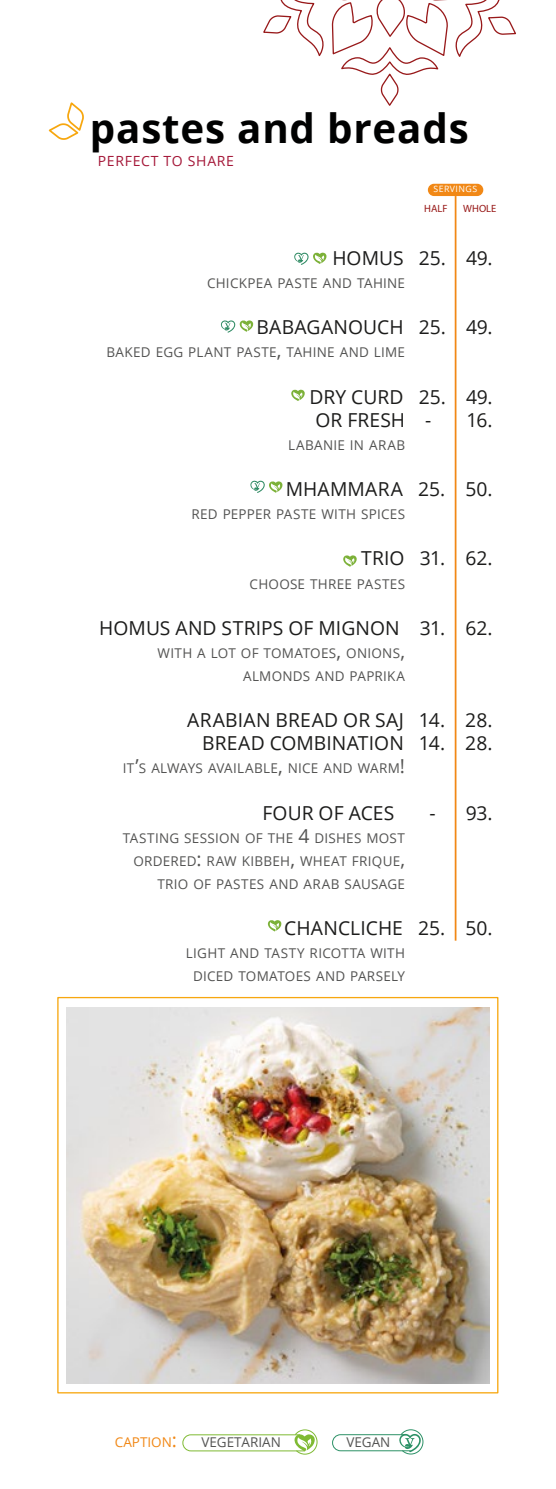
<style>
.page{position:relative;width:556px;height:1489px;background:#fff}
.page>*{position:absolute;margin:0;border:0;box-sizing:border-box;transform-origin:0 0}
.t1{font:700 40.25px "Open Sans";letter-spacing:.02em;color:#000101}
.t2{font:19.25px/23.1px "Open Sans";letter-spacing:.005em;color:#1c1c1b}
.t3{font:14px "Open Sans";letter-spacing:.05em;color:#a41738}
.t4{font:13.47px/23.1px "Open Sans";letter-spacing:.02em;color:#545453;text-align:right}
.t5{font:13.47px "Open Sans";color:#545453}
.t6{font:13.47px "Open Sans";color:#f18816}
.t7{font:10.5px "Myriad Pro";color:#981918}
.t8{font:8.75px "Open Sans";letter-spacing:.05em;color:#fff}
.s1{font-size:19.25px}
</style>
<div class="page">
<svg style="left:263px;top:0;width:253px;height:106px"></svg>
<img style="left:66px;top:1007px;width:423px;height:376px">
<svg style="left:48px;top:102px;width:36px;height:38px"></svg>
<svg style="left:291px;top:389px;width:13px;height:12px"></svg>
<svg style="left:343px;top:555px;width:13px;height:11px"></svg>
<svg style="left:268px;top:920px;width:13px;height:11px"></svg>
<svg style="left:294px;top:252px;width:32px;height:13px"></svg>
<svg style="left:220px;top:320px;width:33px;height:12px"></svg>
<svg style="left:250px;top:480px;width:32px;height:13px"></svg>
<div style="left:427px;top:184px;width:56px;height:12px;background:#f18816;border-radius:6px"></div>
<hr style="left:454px;top:196px;width:2px;height:744px;background:#f18816">
<svg style="left:182px;top:1429px;width:136px;height:25px"></svg>
<svg style="left:332px;top:1429px;width:91px;height:25px"></svg>
<h1 class="t1" style="left:90px;top:100px;width:380px">pastes and breads</h1>
<p class="t3" style="left:98px;top:151px;width:138px">PERFECT TO SHARE</p>
<p class="t8" style="left:433px;top:183px;width:45px">SERVINGS</p>
<p class="t7" style="left:424px;top:202px;width:25px">HALF</p>
<p class="t7" style="left:463px;top:202px;width:35px">WHOLE</p>
<h2 class="t2" style="left:332px;top:246px;width:162px">HOMUS 25. 49.</h2>
<p class="t4" style="left:207px;top:271px;width:199px">CHICKPEA PASTE AND TAHINE</p>
<h2 class="t2" style="left:256px;top:315px;width:237px">BABAGANOUCH 25. 49.</h2>
<p class="t4" style="left:106px;top:340px;width:300px">BAKED EGG PLANT PASTE<span class="s1">,</span> TAHINE AND LIME</p>
<h2 class="t2" style="left:315px;top:384px;width:179px;text-indent:-6px">DRY CURD 25. 49.<br>OR FRESH -</h2>
<h2 class="t2" style="left:466px;top:407px;width:28px">16.</h2>
<p class="t4" style="left:288px;top:433px;width:118px">LABANIE IN ARAB</p>
<h2 class="t2" style="left:285px;top:477px;width:208px">MHAMMARA 25. 50.</h2>
<p class="t4" style="left:191px;top:502px;width:215px">RED PEPPER PASTE WITH SPICES</p>
<h2 class="t2" style="left:361px;top:546px;width:133px">TRIO 31. 62.</h2>
<p class="t4" style="left:249px;top:571px;width:157px">CHOOSE THREE PASTES</p>
<h2 class="t2" style="left:99px;top:615px;width:395px">HOMUS AND STRIPS OF MIGNON 31. 62.</h2>
<p class="t4" style="left:157px;top:641px;width:249px">WITH A LOT OF TOMATOES<span class="s1">,</span> ONIONS<span class="s1">,<br></span>ALMONDS AND PAPRIKA</p>
<h2 class="t2" style="left:187px;top:708px;width:307px;text-align:right">ARABIAN BREAD OR SAJ 14. 28.<br>BREAD COMBINATION 14. 28.</h2>
<p class="t4" style="left:123px;top:756px;width:283px">IT<span class="s1">’</span>S ALWAYS AVAILABLE<span class="s1">,</span> NICE AND WARM<span class="s1">!</span></p>
<h2 class="t2" style="left:262px;top:800px;width:133px">FOUR OF ACES</h2>
<h2 class="t2" style="left:429px;top:800px;width:65px">- 93.</h2>
<p class="t4" style="left:123px;top:826px;width:283px">TASTING SESSION OF THE <span class="s1">4</span> DISHES MOST<br>ORDERED<span class="s1">:</span> RAW KIBBEH<span class="s1">,</span> WHEAT FRIQUE<span class="s1">,<br></span>TRIO OF PASTES AND ARAB SAUSAGE</p>
<h2 class="t2" style="left:284px;top:916px;width:210px">CHANCLICHE 25. 50.</h2>
<p class="t4" style="left:186px;top:941px;width:220px;text-align:center">LIGHT AND TASTY RICOTTA WITH<br>DICED TOMATOES AND PARSELY</p>
<p class="t6" style="left:115px;top:1432px;width:64px">CAPTION<span class="s1">:</span></p>
<p class="t5" style="left:201px;top:1432px;width:81px">VEGETARIAN</p>
<p class="t4" style="left:346px;top:1430px;width:46px">VEGAN</p>
</div>
